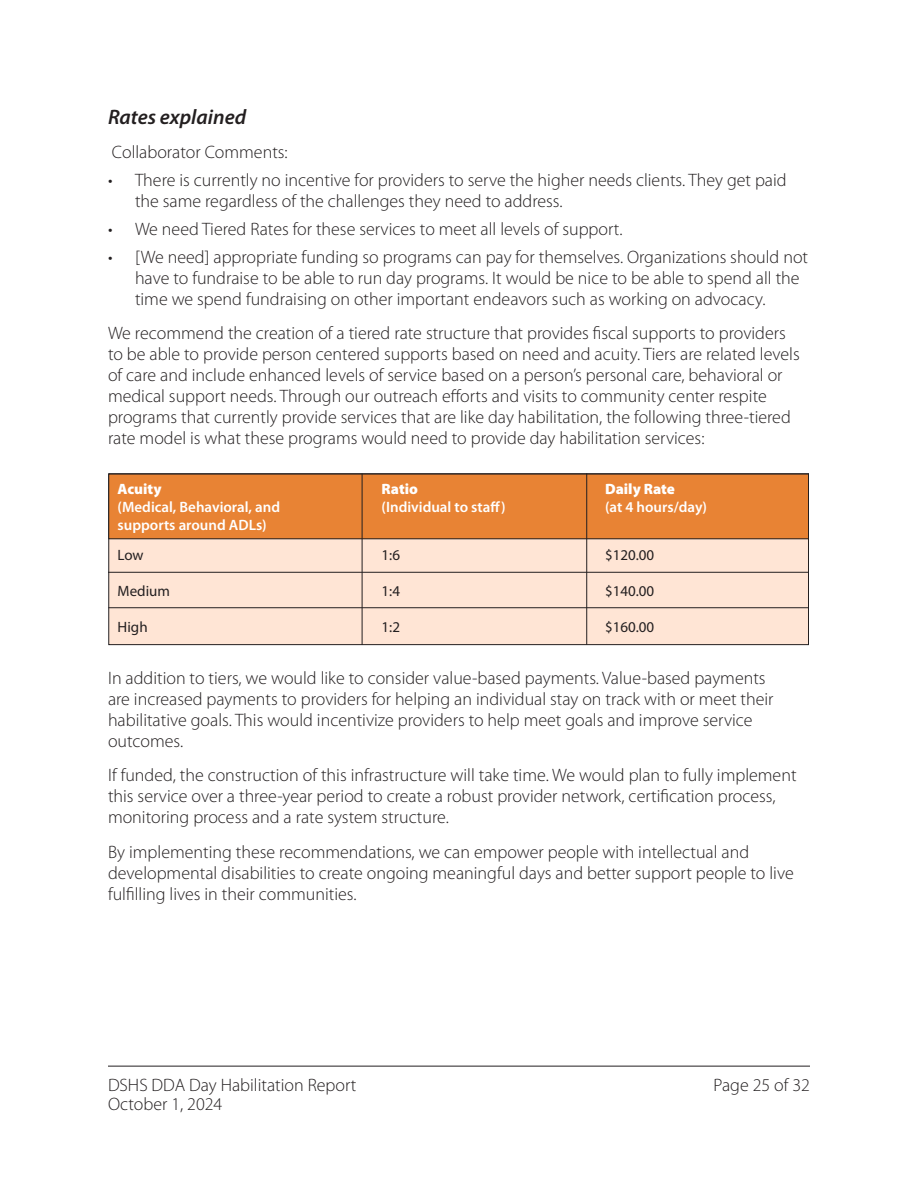
<style>
.page{position:relative;width:918px;height:1188px;background:#fff}
.page>*{position:absolute;margin:0;border:0;box-sizing:border-box;transform-origin:0 0}
.t1{font:italic 600 21px "Myriad Pro";color:#231f20}
.t2{font:300 18px/21px "Myriad Pro";color:#231f20}
.t3{font:600 15px "Myriad Pro";color:#fff}
.t4{font:15px "Myriad Pro";color:#231f20}
.t5{font:900 15px "Myriad Pro";color:#fff}
</style>
<div class="page">
<hr style="left:108px;top:1066px;width:702px;height:1px;background:#231f20">
<div style="left:109px;top:474px;width:699px;height:171px;background:#ffe5d5"></div>
<div style="left:108px;top:473px;width:701px;height:172px;border:1px solid #231f20"></div>
<div style="left:109px;top:474px;width:699px;height:65px;background:#e88334"></div>
<div style="left:108px;top:474px;width:701px;height:65px;border:1px solid #231f20"></div>
<hr style="left:362px;top:474px;width:1px;height:171px;background:#231f20">
<hr style="left:586px;top:473px;width:1px;height:172px;background:#231f20">
<hr style="left:108px;top:572px;width:700px;height:1px;background:#231f20">
<hr style="left:108px;top:607px;width:700px;height:1px;background:#231f20">
<p class="t1" style="left:108px;top:105px;width:140px">Rates explained</p>
<p class="t2" style="left:112px;top:142px;width:177px">Collaborator Comments:</p>
<p class="t2" style="left:135px;top:170px;width:653px;text-indent:-27px">• There is currently no incentive for providers to serve the higher needs clients. They get paid the same regardless of the challenges they need to address.</p>
<p class="t2" style="left:108px;top:219px;width:516px">• We need Tiered Rates for these services to meet all levels of support.</p>
<p class="t2" style="left:135px;top:246px;width:675px;text-indent:-27px">• [We need] appropriate funding so programs can pay for themselves. Organizations should not have to fundraise to be able to run day programs. It would be nice to be able to spend all the time we spend fundraising on other important endeavors such as working on advocacy.</p>
<p class="t2" style="left:108px;top:323px;width:693px">We recommend the creation of a tiered rate structure that provides fiscal supports to providers to be able to provide person centered supports based on need and acuity. Tiers are related levels of care and include enhanced levels of service based on a person’s personal care, behavioral or medical support needs. Through our outreach efforts and visits to community center respite programs that currently provide services that are like day habilitation, the following three-tiered rate model is what these programs would need to provide day habilitation services:</p>
<p class="t5" style="left:118px;top:480px;width:45px">Acuity</p>
<p class="t5" style="left:382px;top:480px;width:38px">Ratio</p>
<p class="t5" style="left:605px;top:480px;width:71px">Daily Rate</p>
<p class="t3" style="left:118px;top:498px;width:164px">(Medical, Behavioral, and</p>
<p class="t3" style="left:382px;top:498px;width:125px">(Individual to staff)</p>
<p class="t3" style="left:605px;top:498px;width:103px">(at 4 hours/day)</p>
<p class="t3" style="left:118px;top:516px;width:151px">supports around ADLs)</p>
<p class="t4" style="left:118px;top:545px;width:28px">Low</p>
<p class="t4" style="left:382px;top:545px;width:20px">1:6</p>
<p class="t4" style="left:605px;top:545px;width:51px">$120.00</p>
<p class="t4" style="left:118px;top:581px;width:54px">Medium</p>
<p class="t4" style="left:382px;top:581px;width:20px">1:4</p>
<p class="t4" style="left:605px;top:581px;width:51px">$140.00</p>
<p class="t4" style="left:118px;top:617px;width:32px">High</p>
<p class="t4" style="left:382px;top:617px;width:20px">1:2</p>
<p class="t4" style="left:605px;top:617px;width:51px">$160.00</p>
<p class="t2" style="left:108px;top:667px;width:667px">In addition to tiers, we would like to consider value-based payments. Value-based payments are increased payments to providers for helping an individual stay on track with or meet their habilitative goals. This would incentivize providers to help meet goals and improve service outcomes.</p>
<p class="t2" style="left:108px;top:765px;width:690px">If funded, the construction of this infrastructure will take time. We would plan to fully implement this service over a three-year period to create a robust provider network, certification process, monitoring process and a rate system structure.</p>
<p class="t2" style="left:108px;top:841px;width:687px">By implementing these recommendations, we can empower people with intellectual and developmental disabilities to create ongoing meaningful days and better support people to live fulfilling lives in their communities.</p>
<p class="t2" style="left:108px;top:1075px;width:250px">DSHS DDA Day Habilitation Report</p>
<p class="t2" style="left:108px;top:1094px;width:116px">October 1, 2024</p>
<p class="t2" style="left:714px;top:1075px;width:98px">Page 25 of 32</p>
</div>
